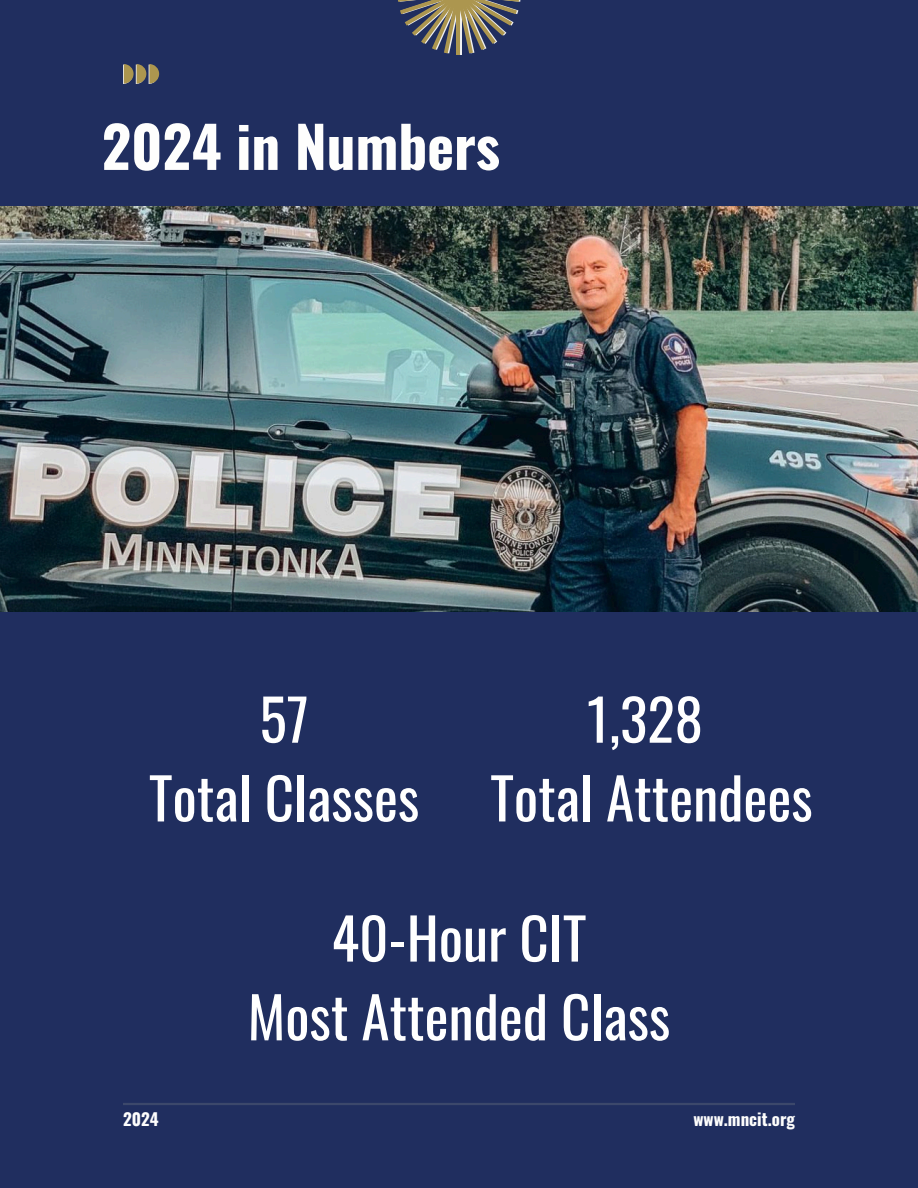
<style>
.page{position:relative;width:918px;height:1188px;background:#202e5f}
.page>*{position:absolute;margin:0;border:0;box-sizing:border-box;transform-origin:0 0}
.t1{font:57px/78.8px "Oswald";color:#fff;text-align:center}
.t2{font:700 57px "Oswald";color:#fefefd}
.t3{font:700 16.95px "Oswald";color:#fefefd}
</style>
<div class="page">
<hr style="left:123px;top:1103px;width:672px;height:2px;background:#3c486b">
<svg style="left:123px;top:64px;width:36px;height:20px"></svg>
<hr style="left:458px;top:6px;width:4px;height:48px;background:#f0f0f0">
<hr style="left:457px;top:6px;width:3px;height:48px;background:#ac964f">
<svg style="left:398px;top:0;width:122px;height:53px"></svg>
<img style="left:0;top:206px;width:918px;height:405px">
<h1 class="t2" style="left:102px;top:102px;width:400px">2024 in Numbers</h1>
<h2 class="t1" style="left:149px;top:678px;width:272px">57<br>Total Classes</h2>
<p class="t1" style="left:490px;top:678px;width:324px">1,328<br>Total Attendees</p>
<h2 class="t1" style="left:248px;top:896px;width:424px">40-Hour CIT<br>Most Attended Class</h2>
<p class="t3" style="left:123px;top:1106px;width:37px">2024</p>
<p class="t3" style="left:694px;top:1106px;width:103px">www.mncit.org</p>
</div>
